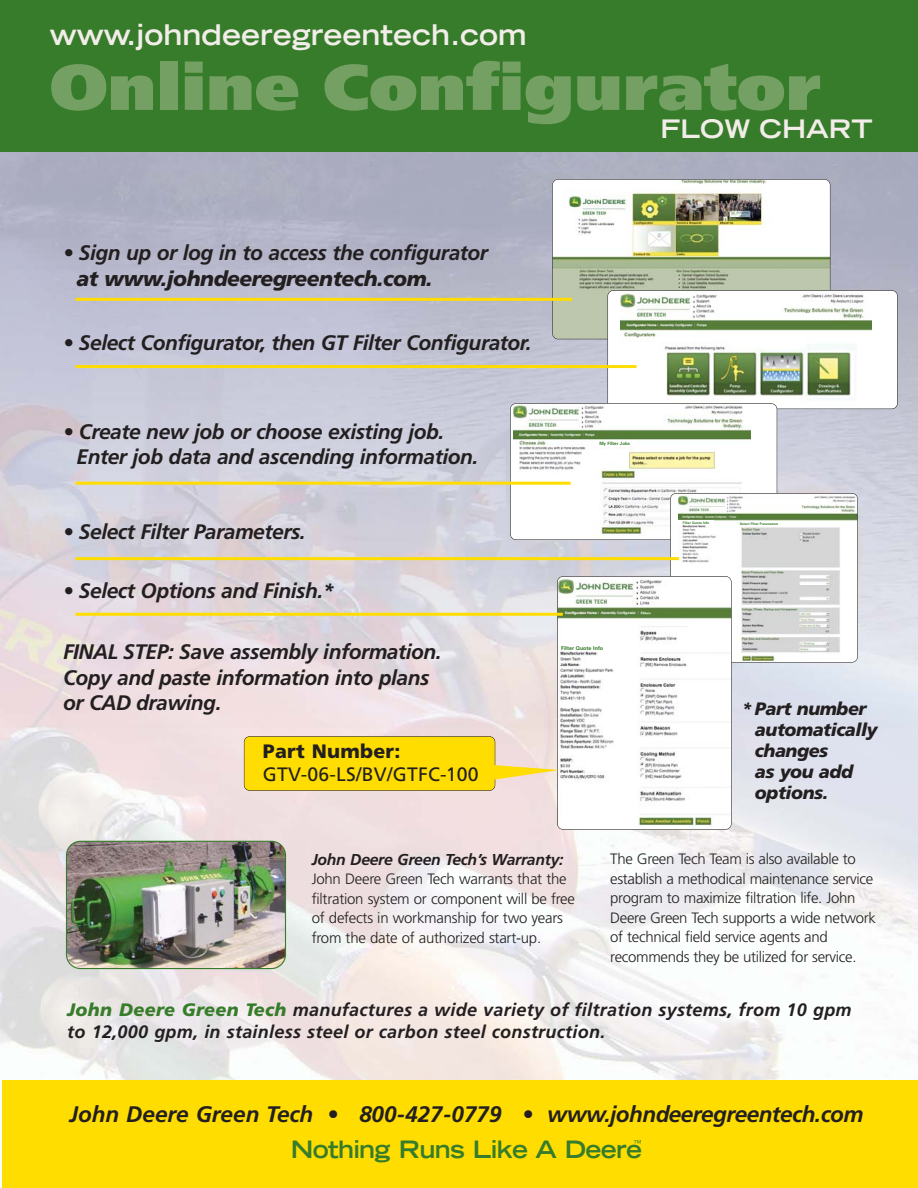
<style>
.page{position:relative;width:918px;height:1188px;background:#fff}
.page>*{position:absolute;margin:0;border:0;box-sizing:border-box;transform-origin:0 0}
.t1{font:900 64.5px "Frutiger";color:#75a064;scale:1.1 1}
.t2{font:700 expanded 28.5px "Trade Gothic LH";color:#f2ede9}
.t3{font:700 expanded 25.5px "Trade Gothic LH";color:#f2ede9}
.t4{font:700 expanded 24px "Trade Gothic LH";letter-spacing:-.03em;color:#377c2b}
.t5{font:italic 700 22.5px "Frutiger";letter-spacing:-.02em;color:#231f20}
.t6{font:italic 700 21px/25.5px "Frutiger";letter-spacing:-.02em;color:#231f20}
.t7{font:italic 900 21px "Frutiger";letter-spacing:-.025em;color:#231f20}
.t8{font:19.35px "Frutiger";letter-spacing:.01em;color:#231f20}
.t9{font:900 19.35px "Frutiger";letter-spacing:.01em;color:#231f20}
.t10{font:italic 700 18px/21.6px "Frutiger";letter-spacing:.015em;color:#231f20}
.t11{font:italic 900 18px/21px "Frutiger";letter-spacing:-.025em;color:#231f20}
.t12{font:italic 700 15.75px "Frutiger";letter-spacing:-.015em;color:#231f20}
.t13{font:300 15px/19.5px "Frutiger";letter-spacing:-.02em;color:#231f20}
.t14{font:expanded 8.25px "Trade Gothic LH";color:#377c2b}
.t15{font:700 5.4px "Univers";color:#377c2b}
.t16{font:700 4.5px "Univers";color:#377c2b}
.t17{font:700 3.3px "Univers";color:#377c2b}
.s1{font-weight:900;color:#377c2b}
</style>
<div class="page">
<img style="left:0;top:152px;width:918px;height:1036px">
<div style="left:3px;top:1080px;width:915px;height:108px;background:#fd0"></div>
<div style="left:0;top:0;width:918px;height:152px;background:#377c2b"></div>
<img style="left:552px;top:179px;width:278px;height:160px;border-radius:6px">
<div style="left:552px;top:179px;width:278px;height:160px;border:1px solid #231f20;border-radius:6px"></div>
<div style="left:608px;top:290px;width:289px;height:119px;background:#fff;border-radius:6px"></div>
<img style="left:621px;top:293px;width:251px;height:114px">
<div style="left:608px;top:290px;width:290px;height:119px;border:1px solid #231f20;border-radius:6px"></div>
<div style="left:510px;top:404px;width:267px;height:136px;background:#fff;border-radius:6px"></div>
<img style="left:514px;top:405px;width:237px;height:133px">
<div style="left:510px;top:403px;width:267px;height:137px;border:1px solid #231f20;border-radius:6px"></div>
<img style="left:678px;top:493px;width:180px;height:169px">
<div style="left:670px;top:493px;width:188px;height:170px;border:1px solid #231f20;border-radius:6px"></div>
<img style="left:558px;top:576px;width:173px;height:253px;border-radius:6px">
<div style="left:557px;top:576px;width:175px;height:254px;border:1px solid #231f20;border-radius:6px"></div>
<hr style="left:75px;top:298px;width:497px;height:3px;background:#fd0">
<hr style="left:75px;top:365px;width:562px;height:3px;background:#fd0">
<hr style="left:75px;top:482px;width:496px;height:3px;background:#fd0">
<hr style="left:75px;top:557px;width:604px;height:3px;background:#fd0">
<hr style="left:75px;top:613px;width:488px;height:3px;background:#fd0">
<div style="left:244px;top:736px;width:251px;height:55px;background:#fd0;border-radius:6px"></div>
<div style="left:244px;top:736px;width:251px;height:55px;border:1px solid #231f20;border-radius:6px"></div>
<svg style="left:493px;top:765px;width:66px;height:16px"></svg>
<img style="left:66px;top:841px;width:220px;height:128px">
<div style="left:678px;top:520px;width:36px;height:5px;background:#fff"></div>
<div style="left:559px;top:644px;width:58px;height:7px;background:#fff"></div>
<hr style="left:739px;top:521px;width:40px;height:4px;background:#fff">
<div style="left:595px;top:440px;width:40px;height:7px;background:#fff"></div>
<h2 class="t2" style="left:50px;top:24px;width:478px">www.johndeeregreentech.com</h2>
<h1 class="t1" style="left:50px;top:62px;width:703px">Online Configurator</h1>
<h3 class="t3" style="left:661px;top:120px;width:214px">FLOW CHART</h3>
<h3 class="t6" style="left:63px;top:242px;width:427px">• Sign up or log in to access the configurator</h3>
<h3 class="t7" style="left:77px;top:270px;width:357px">at www.johndeeregreentech.com.</h3>
<h3 class="t6" style="left:63px;top:332px;width:470px">• Select Configurator, then GT Filter Configurator.</h3>
<h3 class="t6" style="left:77px;top:420px;width:403px;text-indent:-14px">• Create new job or choose existing job.<br>Enter job data and ascending information.</h3>
<h3 class="t6" style="left:63px;top:521px;width:244px">• Select Filter Parameters.</h3>
<h3 class="t6" style="left:63px;top:579px;width:273px">• Select Options and Finish.*</h3>
<h3 class="t6" style="left:63px;top:641px;width:380px">FINAL STEP: Save assembly information.<br>Copy and paste information into plans or CAD drawing.</h3>
<p class="t9" style="left:263px;top:744px;width:139px">Part Number:</p>
<p class="t8" style="left:263px;top:767px;width:217px">GTV-06-LS/BV/GTFC-100</p>
<p class="t16" style="left:599px;top:442px;width:32px">My Filter Jobs</p>
<p class="t15" style="left:561px;top:646px;width:44px">Filter Quote Info</p>
<p class="t17" style="left:683px;top:521px;width:28px">Filter Quote Info</p>
<p class="t17" style="left:740px;top:522px;width:40px">Select Filter Parameters</p>
<p class="t11" style="left:755px;top:699px;width:124px;text-indent:-14px">* Part number automatically changes<br>as you add options.</p>
<p class="t12" style="left:312px;top:853px;width:253px">John Deere Green Tech’s Warranty:</p>
<p class="t13" style="left:312px;top:871px;width:265px">John Deere Green Tech warrants that the filtration system or component will be free of defects in workmanship for two years from the date of authorized start-up.</p>
<p class="t13" style="left:610px;top:851px;width:267px">The Green Tech Team is also available to establish a methodical maintenance service program to maximize filtration life. John Deere Green Tech supports a wide network of technical field service agents and recommends they be utilized for service.</p>
<p class="t10" style="left:67px;top:1001px;width:786px"><span class="s1">John Deere Green Tech</span> manufactures a wide variety of filtration systems, from 10 gpm to 12,000 gpm, in stainless steel or carbon steel construction.</p>
<h3 class="t5" style="left:69px;top:1105px;width:796px">John Deere Green Tech • 800-427-0779 • www.johndeeregreentech.com</h3>
<h3 class="t4" style="left:291px;top:1141px;width:353px">Nothing Runs Like A Deere</h3>
<p class="t14" style="left:634px;top:1140px;width:10px">™</p>
</div>
